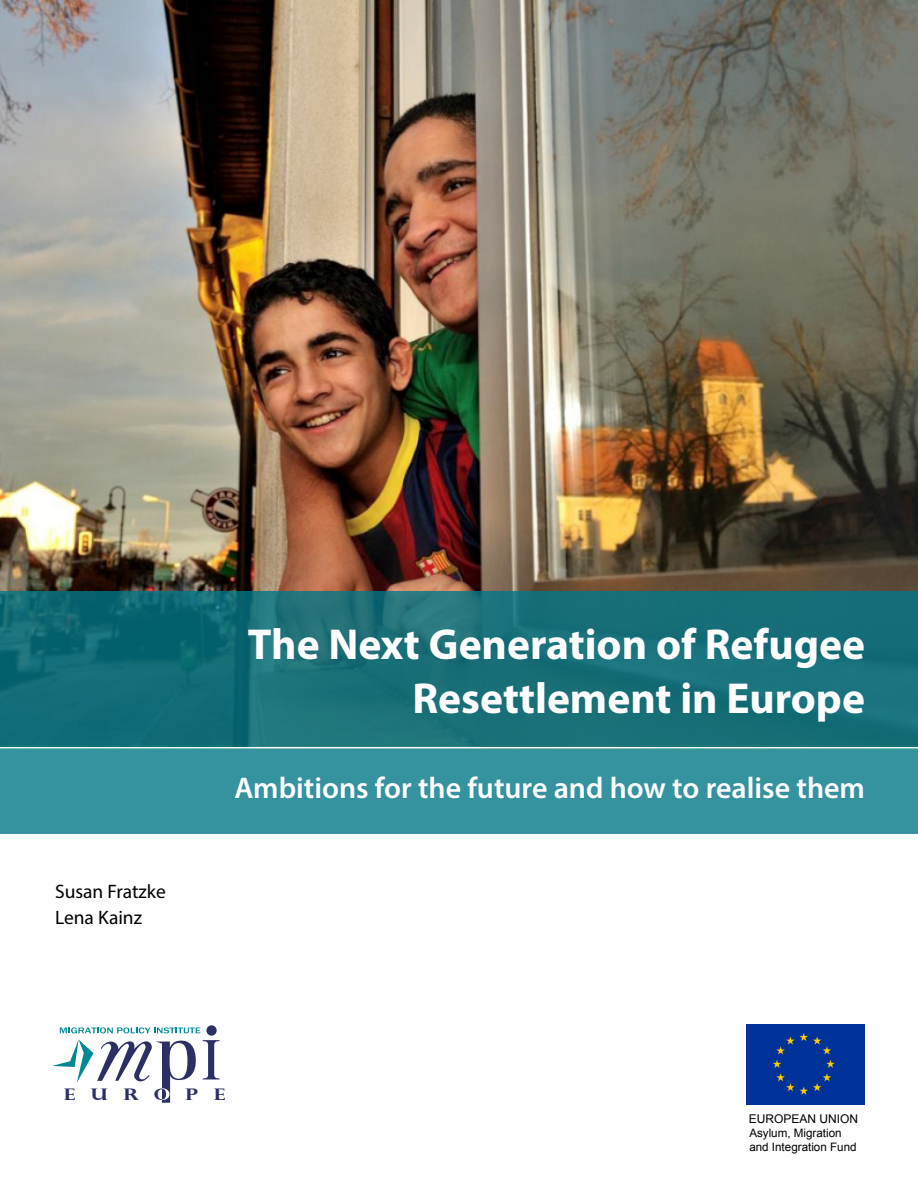
<style>
.page{position:relative;width:918px;height:1188px;background:#fff}
.page>*{position:absolute;margin:0;border:0;box-sizing:border-box;transform-origin:0 0}
.t1{font:700 43.5px/54px "Myriad Pro";color:#fff;text-align:right}
.t2{font:600 30px "Myriad Pro";color:#fff}
.t3{font:19.5px/25.5px "Myriad Pro";color:#000}
.t4{font:700 15.9px "Perpetua Titling";letter-spacing:.775em;color:#2b2f64;scale:1.25 1}
.t5{font:12px "Arial";color:#000}
.t6{font:11.7px/14.4px "Arial";color:#000}
</style>
<div class="page">
<img style="left:0;top:0;width:918px;height:591px">
<svg style="left:0;top:591px;width:918px;height:243px;background:#217b85"></svg>
<hr style="left:0;top:747px;width:918px;height:1px;background:#fff">
<svg style="left:60px;top:1027px;width:140px;height:6px"></svg>
<svg style="left:203px;top:1040px;width:17px;height:39px"></svg>
<div style="left:206px;top:1025px;width:11px;height:11px;background:#2b2f64;border-radius:50%"></div>
<svg style="left:52px;top:1040px;width:144px;height:63px"></svg>
<div style="left:746px;top:1024px;width:119px;height:80px;background:#039"></div>
<p class="t3" style="left:55px;top:878px;width:112px">Susan Fratzke<br>Lena Kainz</p>
<p class="t1" style="left:248px;top:616px;width:619px">The Next Generation of Refugee<br>Resettlement in Europe</p>
<p class="t2" style="left:234px;top:769px;width:632px">Ambitions for the future and how to realise them</p>
<p class="t4" style="left:64px;top:1084px;width:131px">EUROPE</p>
<p class="t5" style="left:749px;top:1111px;width:111px">EUROPEAN UNION</p>
<p class="t6" style="left:749px;top:1125px;width:109px">Asylum, Migration and Integration Fund</p>
</div>
